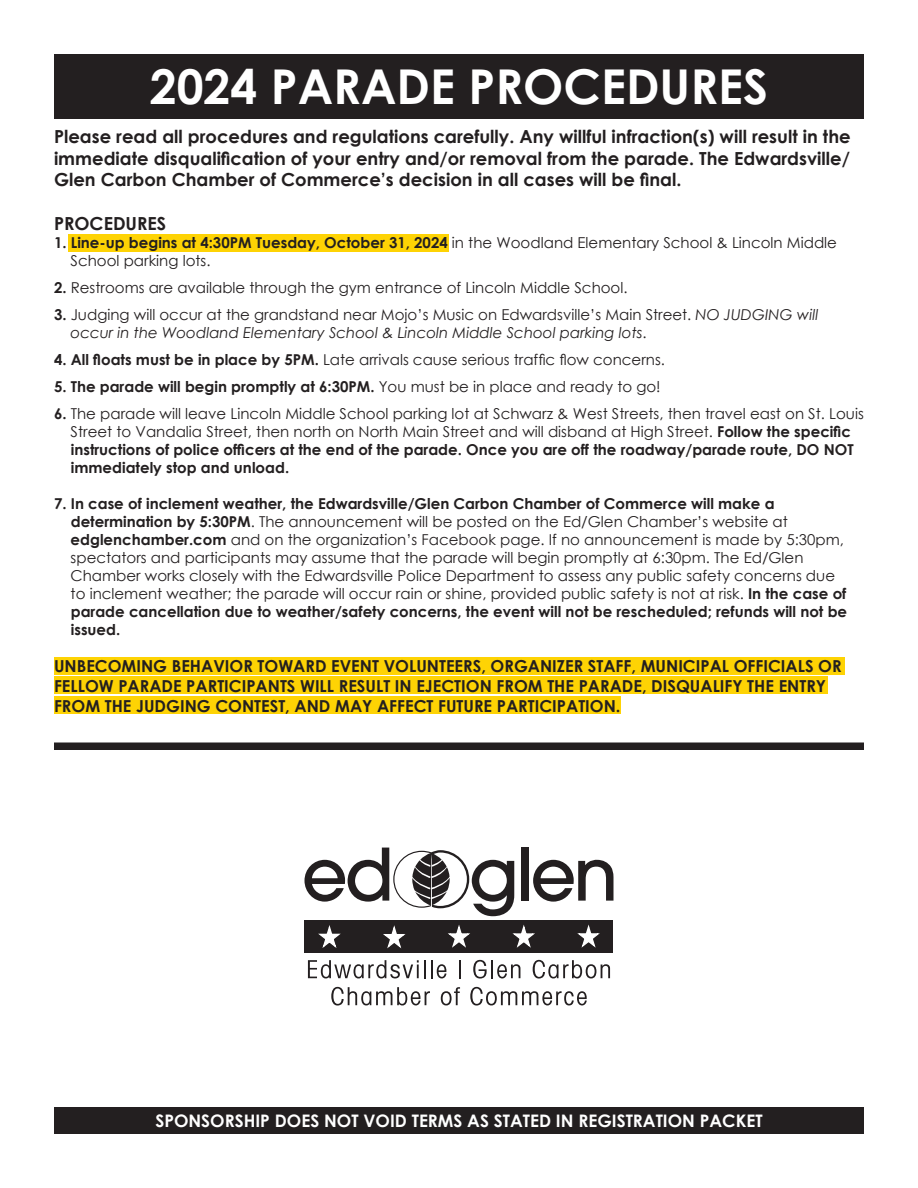
<style>
.page{position:relative;width:918px;height:1188px;background:#fff}
.page>*{position:absolute;margin:0;border:0;box-sizing:border-box;transform-origin:0 0}
.t1{font:700 48px "Century Gothic";color:#fff}
.t2{font:700 18px/21.6px "Century Gothic";color:#231f20;text-align:justify}
.t3{font:700 17.25px "Century Gothic";color:#fff}
.t4{font:700 16.5px/19.8px "Century Gothic";color:#231f20}
.t5{font:15px/18px "Century Gothic";color:#231f20}
.t6{font:italic 15px/18px "Century Gothic";color:#231f20}
.t7{font:700 15px "Century Gothic";color:#231f20}
.s1{font-weight:700}
.s2{font-weight:700;font-style:normal}
.s3{font-style:normal}
.s4{font-weight:400}
</style>
<div class="page">
<div style="left:54px;top:657px;width:791px;height:17px;background:#fed304"></div>
<div style="left:54px;top:677px;width:773px;height:17px;background:#fed304"></div>
<div style="left:54px;top:697px;width:567px;height:17px;background:#fed304"></div>
<div style="left:69px;top:234px;width:380px;height:17px;background:#fed304"></div>
<div style="left:54px;top:54px;width:810px;height:65px;background:#231f20"></div>
<div style="left:304px;top:920px;width:309px;height:33px;background:#231f20"></div>
<svg style="left:305px;top:848px;width:209px;height:68px"></svg>
<div style="left:521px;top:848px;width:7px;height:53px;background:#231f20"></div>
<svg style="left:533px;top:860px;width:80px;height:42px"></svg>
<svg style="left:308px;top:960px;width:138px;height:18px"></svg>
<svg style="left:459px;top:960px;width:2px;height:19px"></svg>
<svg style="left:473px;top:960px;width:47px;height:19px"></svg>
<svg style="left:533px;top:960px;width:77px;height:19px"></svg>
<svg style="left:331px;top:987px;width:99px;height:19px"></svg>
<svg style="left:441px;top:987px;width:19px;height:18px"></svg>
<svg style="left:470px;top:987px;width:117px;height:19px"></svg>
<svg style="left:318px;top:925px;width:23px;height:23px"></svg>
<svg style="left:383px;top:925px;width:23px;height:24px"></svg>
<svg style="left:448px;top:925px;width:22px;height:23px"></svg>
<svg style="left:512px;top:925px;width:23px;height:23px"></svg>
<svg style="left:577px;top:924px;width:23px;height:24px"></svg>
<div style="left:54px;top:1107px;width:810px;height:27px;background:#231f20"></div>
<div style="left:54px;top:742px;width:810px;height:8px;background:#231f20"></div>
<p class="t1" style="left:150px;top:51px;width:620px">2024 PARADE PROCEDURES</p>
<p class="t2" style="left:54px;top:125px;width:798px">Please read all procedures and regulations carefully. Any willful infraction(s) will result in the immediate disqualification of your entry and/or removal from the parade. The Edwardsville/ Glen Carbon Chamber of Commerce’s decision in all cases will be final.</p>
<p class="t2" style="left:54px;top:211px;width:114px">PROCEDURES</p>
<p class="t5" style="left:71px;top:233px;width:768px;text-indent:-17px"><span class="s1">1. Line-up begins at 4:30PM Tuesday, October 31, 2024</span> in the Woodland Elementary School &amp; Lincoln Middle<br>School parking lots.</p>
<p class="t5" style="left:54px;top:278px;width:575px"><span class="s1">2.</span> Restrooms are available through the gym entrance of Lincoln Middle School.</p>
<p class="t6" style="left:71px;top:305px;width:749px;text-indent:-17px"><span class="s2">3.</span> <span class="s3">Judging will occur at the grandstand near Mojo’s Music on Edwardsville’s Main Street.</span> NO JUDGING will occur in the Woodland Elementary School &amp; Lincoln Middle School parking lots<span class="s3">.</span></p>
<p class="t5" style="left:54px;top:350px;width:612px"><span class="s1">4. All floats must be in place by 5PM.</span> Late arrivals cause serious traffic flow concerns.</p>
<p class="t7" style="left:54px;top:375px;width:608px">5. The parade will begin promptly at 6:30PM. <span class="s4">You must be in place and ready to go!</span></p>
<p class="t5" style="left:71px;top:404px;width:795px;text-indent:-17px"><span class="s1">6.</span> The parade will leave Lincoln Middle School parking lot at Schwarz &amp; West Streets, then travel east on St. Louis Street to Vandalia Street, then north on North Main Street and will disband at High Street. <span class="s1">Follow the specific instructions of police officers at the end of the parade. Once you are off the roadway/parade route, DO NOT immediately stop and unload.</span></p>
<p class="t5" style="left:71px;top:494px;width:778px;text-indent:-17px"><span class="s1">7. In case of inclement weather, the Edwardsville/Glen Carbon Chamber of Commerce will make a determination by 5:30PM</span>. The announcement will be posted on the Ed/Glen Chamber’s website at <span class="s1">edglenchamber.com</span> and on the organization’s Facebook page. If no announcement is made by 5:30pm, spectators and participants may assume that the parade will begin promptly at 6:30pm. The Ed/Glen Chamber works closely with the Edwardsville Police Department to assess any public safety concerns due to inclement weather; the parade will occur rain or shine, provided public safety is not at risk. <span class="s1">In the case of parade cancellation due to weather/safety concerns, the event will not be rescheduled; refunds will not be issued.</span></p>
<p class="t4" style="left:54px;top:656px;width:789px">UNBECOMING BEHAVIOR TOWARD EVENT VOLUNTEERS, ORGANIZER STAFF, MUNICIPAL OFFICIALS OR<br>FELLOW PARADE PARTICIPANTS WILL RESULT IN EJECTION FROM THE PARADE, DISQUALIFY THE ENTRY<br>FROM THE JUDGING CONTEST, AND MAY AFFECT FUTURE PARTICIPATION.</p>
<p class="t3" style="left:155px;top:1108px;width:609px">SPONSORSHIP DOES NOT VOID TERMS AS STATED IN REGISTRATION PACKET</p>
</div>
